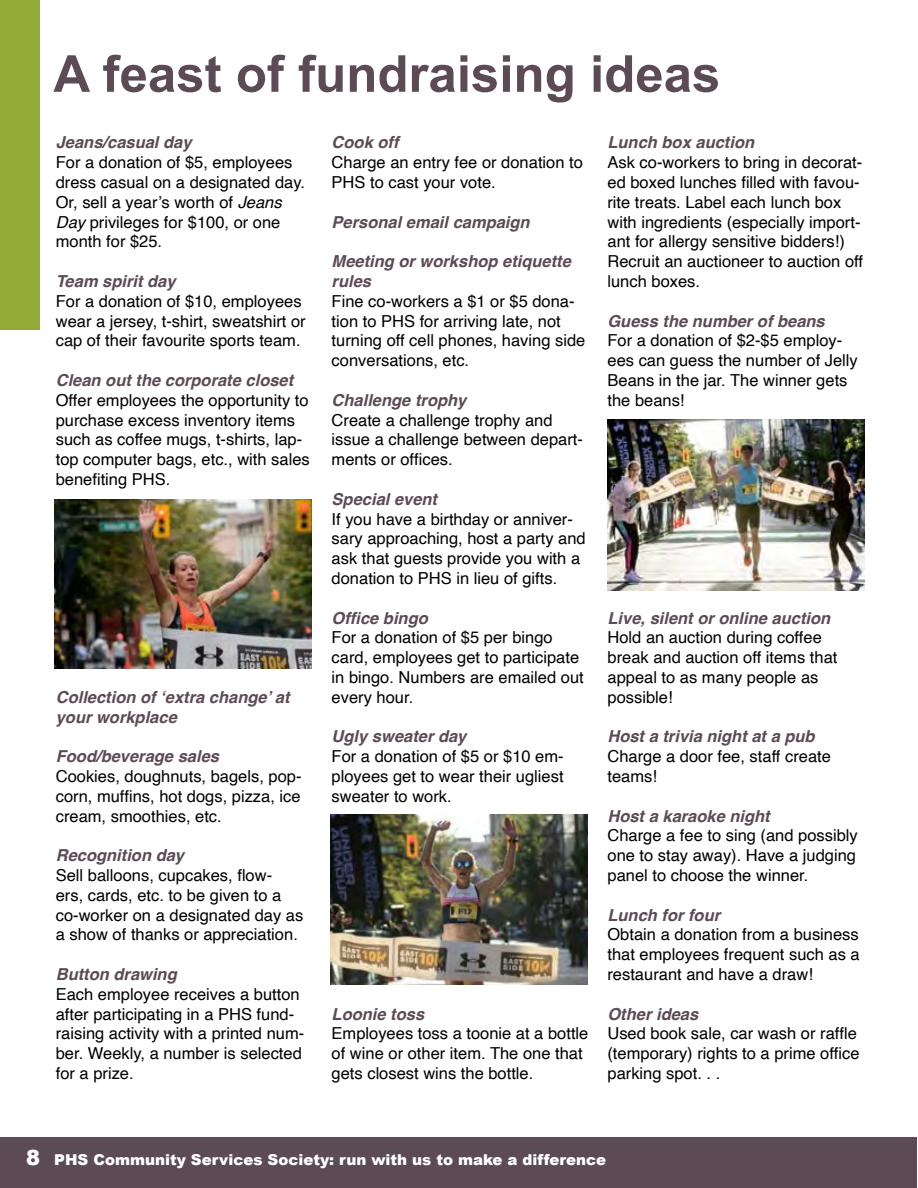
<style>
.page{position:relative;width:918px;height:1188px;background:#fff}
.page>*{position:absolute;margin:0;border:0;box-sizing:border-box;transform-origin:0 0}
.t1{font:700 51px "Arial";color:#5c4a55}
.t2{font:16.5px/19.8px "Helvetica";color:#000}
.t3{font:italic 700 16.5px/19.8px "Helvetica";color:#5c4a55}
.t4{font:900 15px "Arial";color:#fff}
.s1{font-style:italic}
.s2{font-size:21px}
</style>
<div class="page">
<div style="left:0;top:1137px;width:917px;height:51px;background:#5c4a55"></div>
<div style="left:0;top:0;width:40px;height:330px;background:#94aa37"></div>
<img style="left:331px;top:815px;width:257px;height:169px">
<img style="left:55px;top:500px;width:257px;height:169px">
<img style="left:608px;top:419px;width:257px;height:172px">
<h1 class="t1" style="left:53px;top:40px;width:668px">A feast of fundraising ideas</h1>
<p class="t3" style="left:56px;top:135px;width:137px">Jeans/casual day</p>
<p class="t2" style="left:56px;top:153px;width:251px">For a donation of $5, employees dress casual on a designated day.<br>Or, sell a year’s worth of <span class="s1">Jeans<br>Day</span> privileges for $100, or one month for $25.</p>
<p class="t3" style="left:56px;top:273px;width:121px">Team spirit day</p>
<p class="t2" style="left:56px;top:292px;width:252px">For a donation of $10, employees wear a jersey, t-shirt, sweatshirt or cap of their favourite sports team.</p>
<p class="t3" style="left:56px;top:372px;width:239px">Clean out the corporate closet</p>
<p class="t2" style="left:56px;top:391px;width:256px">Offer employees the opportunity to purchase excess inventory items such as coffee mugs, t-shirts, lap&shy;top computer bags, etc., with sales benefiting PHS.</p>
<p class="t3" style="left:332px;top:135px;width:68px">Cook off</p>
<p class="t2" style="left:332px;top:153px;width:253px">Charge an entry fee or donation to<br>PHS to cast your vote.</p>
<p class="t3" style="left:332px;top:214px;width:200px">Personal email campaign</p>
<p class="t3" style="left:332px;top:253px;width:241px">Meeting or workshop etiquette rules</p>
<p class="t2" style="left:332px;top:292px;width:255px">Fine co-workers a $1 or $5 dona&shy;tion to PHS for arriving late, not turning off cell phones, having side conversations, etc.</p>
<p class="t3" style="left:332px;top:392px;width:136px">Challenge trophy</p>
<p class="t2" style="left:332px;top:410px;width:253px">Create a challenge trophy and issue a challenge between depart&shy;ments or offices.</p>
<p class="t3" style="left:332px;top:491px;width:107px">Special event</p>
<p class="t2" style="left:332px;top:509px;width:256px">If you have a birthday or anniver&shy;sary approaching, host a party and ask that guests provide you with a donation to PHS in lieu of gifts.</p>
<p class="t3" style="left:332px;top:610px;width:98px">Office bingo</p>
<p class="t2" style="left:332px;top:628px;width:254px">For a donation of $5 per bingo card, employees get to participate in bingo. Numbers are emailed out every hour.</p>
<p class="t3" style="left:332px;top:729px;width:136px">Ugly sweater day</p>
<p class="t2" style="left:332px;top:747px;width:234px;text-align:justify">For a donation of $5 or $10 em&shy;ployees get to wear their ugliest sweater to work.</p>
<p class="t3" style="left:607px;top:135px;width:148px">Lunch box auction</p>
<p class="t2" style="left:607px;top:153px;width:257px">Ask co-workers to bring in decorat&shy;ed boxed lunches filled with favou&shy;rite treats. Label each lunch box with ingredients (especially import&shy;ant for allergy sensitive bidders!)<br>Recruit an auctioneer to auction off lunch boxes.</p>
<p class="t3" style="left:607px;top:313px;width:219px">Guess the number of beans</p>
<p class="t2" style="left:607px;top:331px;width:252px">For a donation of $2-$5 employ&shy;ees can guess the number of Jelly<br>Beans in the jar. The winner gets the beans!</p>
<p class="t3" style="left:607px;top:610px;width:224px">Live, silent or online auction</p>
<p class="t2" style="left:607px;top:628px;width:231px">Hold an auction during coffee break and auction off items that appeal to as many people as possible!</p>
<p class="t3" style="left:607px;top:729px;width:209px">Host a trivia night at a pub</p>
<p class="t2" style="left:607px;top:747px;width:225px">Charge a door fee, staff create teams!</p>
<p class="t3" style="left:607px;top:808px;width:164px">Host a karaoke night</p>
<p class="t2" style="left:607px;top:826px;width:252px;text-align:justify">Charge a fee to sing (and possibly one to stay away). Have a judging panel to choose the winner.</p>
<p class="t3" style="left:607px;top:907px;width:114px">Lunch for four</p>
<p class="t2" style="left:607px;top:925px;width:254px;text-align:justify">Obtain a donation from a business that employees frequent such as a restaurant and have a draw!</p>
<p class="t3" style="left:607px;top:1006px;width:92px">Other ideas</p>
<p class="t2" style="left:607px;top:1024px;width:254px">Used book sale, car wash or raffle (temporary) rights to a prime office parking spot. . .</p>
<p class="t3" style="left:56px;top:689px;width:235px">Collection of ‘extra change’ at your workplace</p>
<p class="t3" style="left:56px;top:748px;width:165px">Food/beverage sales</p>
<p class="t2" style="left:56px;top:767px;width:247px;text-align:justify">Cookies, doughnuts, bagels, pop&shy;corn, muffins, hot dogs, pizza, ice cream, smoothies, etc.</p>
<p class="t3" style="left:56px;top:847px;width:130px">Recognition day</p>
<p class="t2" style="left:56px;top:866px;width:249px">Sell balloons, cupcakes, flow&shy;ers, cards, etc. to be given to a co-worker on a designated day as a show of thanks or appreciation.</p>
<p class="t3" style="left:56px;top:966px;width:122px">Button drawing</p>
<p class="t2" style="left:56px;top:985px;width:250px">Each employee receives a button after participating in a PHS fund&shy;raising activity with a printed num&shy;ber. Weekly, a number is selected for a prize.</p>
<p class="t3" style="left:332px;top:1006px;width:94px">Loonie toss</p>
<p class="t2" style="left:332px;top:1024px;width:258px">Employees toss a toonie at a bottle of wine or other item. The one that gets closest wins the bottle.</p>
<p class="t4" style="left:26px;top:1149px;width:582px"><span class="s2">8</span> PHS Community Services Society: run with us to make a difference</p>
</div>
